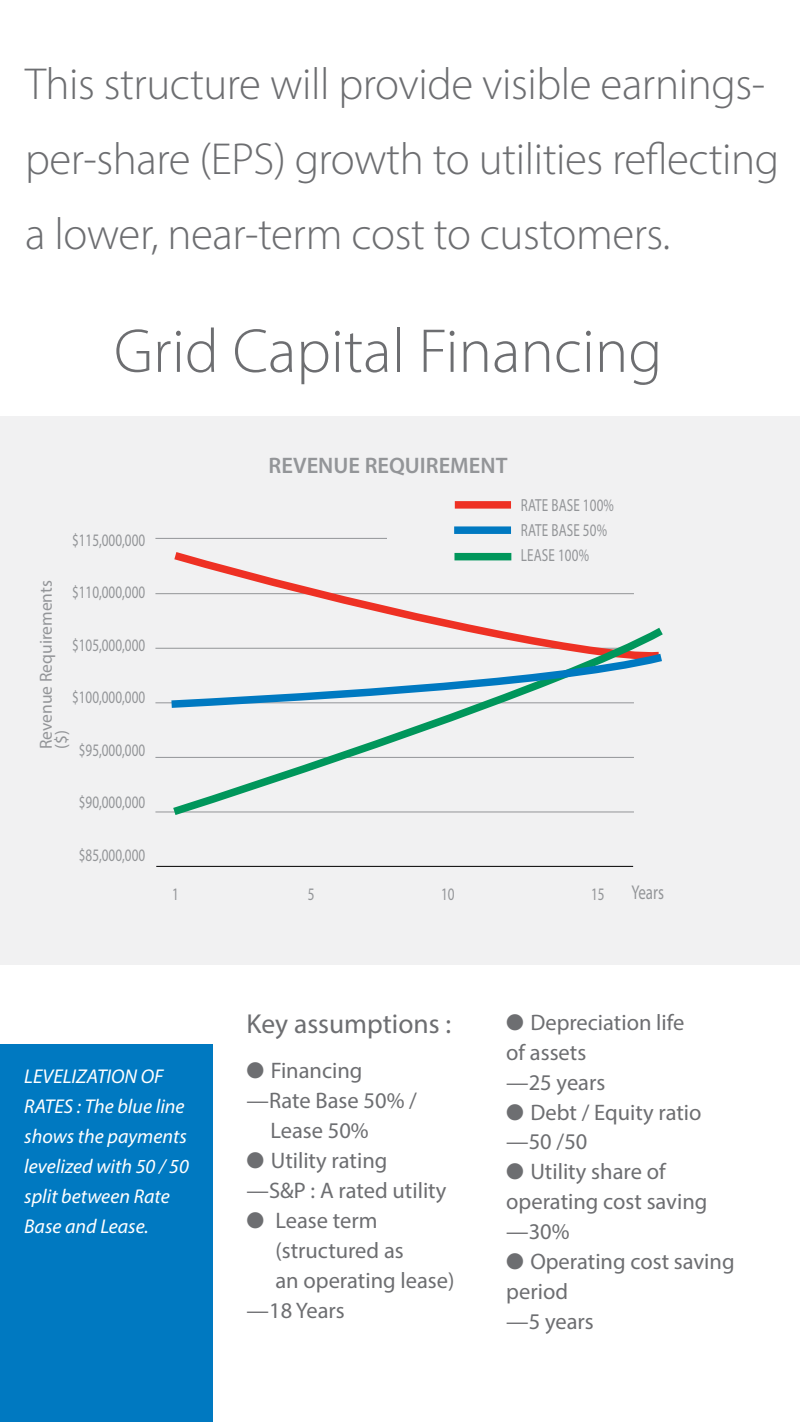
<style>
.page{position:relative;width:800px;height:1422px;background:#fff}
.page>*{position:absolute;margin:0;border:0;box-sizing:border-box;transform-origin:0 0}
.t1{font:300 62.5px "Myriad Pro";color:#6d6e71}
.t2{font:300 45px/75px "Myriad Pro";letter-spacing:-.01em;color:#6d6e71}
.t3{font:27.5px "Myriad Pro";color:#6d6e71}
.t4{font:22.5px/30px "Myriad Pro";color:#6d6e71}
.t5{font:600 22.5px "Myriad Pro";color:#939598}
.t6{font:italic 20px/30px "Myriad Pro";color:#fff}
.t7{font:20px "Myriad Pro";color:#939598;scale:.75 1}
.t8{font:17.5px/25px "Myriad Pro";color:#939598;scale:.75 1}
.t9{font:17.5px/15.5px "Myriad Pro";color:#939598}
</style>
<div class="page">
<div style="left:0;top:416px;width:800px;height:549px;background:#f1f1f2"></div>
<div style="left:0;top:1045px;width:212px;height:377px;background:#0079c1"></div>
<hr style="left:155px;top:593px;width:479px;height:1px;background:#939598">
<hr style="left:155px;top:812px;width:479px;height:1px;background:#939598">
<hr style="left:155px;top:757px;width:479px;height:1px;background:#939598">
<hr style="left:155px;top:702px;width:479px;height:1px;background:#939598">
<hr style="left:155px;top:648px;width:479px;height:1px;background:#939598">
<hr style="left:155px;top:538px;width:479px;height:1px;background:#939598">
<div style="left:388px;top:498px;width:308px;height:84px;background:#f1f1f2"></div>
<hr style="left:156px;top:866px;width:477px;height:1px;background:#000">
<div style="left:455px;top:501px;width:56px;height:8px;background:#ee3124"></div>
<svg style="left:166px;top:552px;width:468px;height:69px"></svg>
<svg style="left:165px;top:621px;width:498px;height:194px"></svg>
<svg style="left:164px;top:648px;width:499px;height:64px"></svg>
<div style="left:454px;top:526px;width:57px;height:8px;background:#0079c1"></div>
<div style="left:454px;top:553px;width:57px;height:7px;background:#00965b"></div>
<h2 class="t2" style="left:25px;top:46px;width:756px">This structure will provide visible earnings&shy;per-share (EPS) growth to utilities reflecting a lower, near-term cost to customers.</h2>
<h1 class="t1" style="left:114px;top:313px;width:550px">Grid Capital Financing</h1>
<p class="t8" style="left:72px;top:527px;width:99px">$115,000,000</p>
<p class="t8" style="left:72px;top:579px;width:99px">$110,000,000</p>
<p class="t8" style="left:72px;top:632px;width:99px">$105,000,000</p>
<p class="t8" style="left:72px;top:684px;width:99px">$100,000,000</p>
<p class="t8" style="left:79px;top:737px;width:90px">$95,000,000</p>
<p class="t8" style="left:79px;top:789px;width:90px">$90,000,000</p>
<p class="t8" style="left:79px;top:842px;width:90px">$85,000,000</p>
<p class="t9" style="left:38px;top:749px;width:170px;rotate:-90deg">Revenue Requirements ($)</p>
<p class="t5" style="left:269px;top:451px;width:240px">REVENUE REQUIREMENT</p>
<p class="t8" style="left:521px;top:492px;width:126px">RATE BASE 100%<br>RATE BASE 50%<br>LEASE 100%</p>
<p class="t8" style="left:172px;top:881px;width:11px">1</p>
<p class="t8" style="left:308px;top:881px;width:11px">5</p>
<p class="t8" style="left:441px;top:881px;width:20px">10</p>
<p class="t8" style="left:591px;top:881px;width:20px">15</p>
<p class="t7" style="left:631px;top:880px;width:45px">Years</p>
<p class="t6" style="left:24px;top:1061px;width:166px">LEVELIZATION OF<br>RATES : The blue line shows the payments levelized with 50 / 50 split between Rate<br>Base and Lease.</p>
<p class="t3" style="left:247px;top:1007px;width:206px">Key assumptions :</p>
<p class="t4" style="left:247px;top:1055px;width:117px">● Financing</p>
<p class="t4" style="left:247px;top:1085px;width:172px">—Rate Base 50% /</p>
<p class="t4" style="left:270px;top:1115px;width:100px">Lease 50%</p>
<p class="t4" style="left:247px;top:1145px;width:201px">● Utility rating —S&amp;P : A rated utility</p>
<p class="t4" style="left:247px;top:1205px;width:132px">● Lease term</p>
<p class="t4" style="left:275px;top:1235px;width:130px">(structured as</p>
<p class="t4" style="left:275px;top:1265px;width:181px">an operating lease)</p>
<p class="t4" style="left:247px;top:1295px;width:100px">—18 Years</p>
<p class="t4" style="left:506px;top:1007px;width:180px">● Depreciation life of assets<br>—25 years</p>
<p class="t4" style="left:506px;top:1097px;width:197px">● Debt / Equity ratio —50 /50</p>
<p class="t4" style="left:506px;top:1157px;width:203px">● Utility share of operating cost saving —30%</p>
<p class="t4" style="left:506px;top:1247px;width:230px">● Operating cost saving period<br>—5 years</p>
</div>
